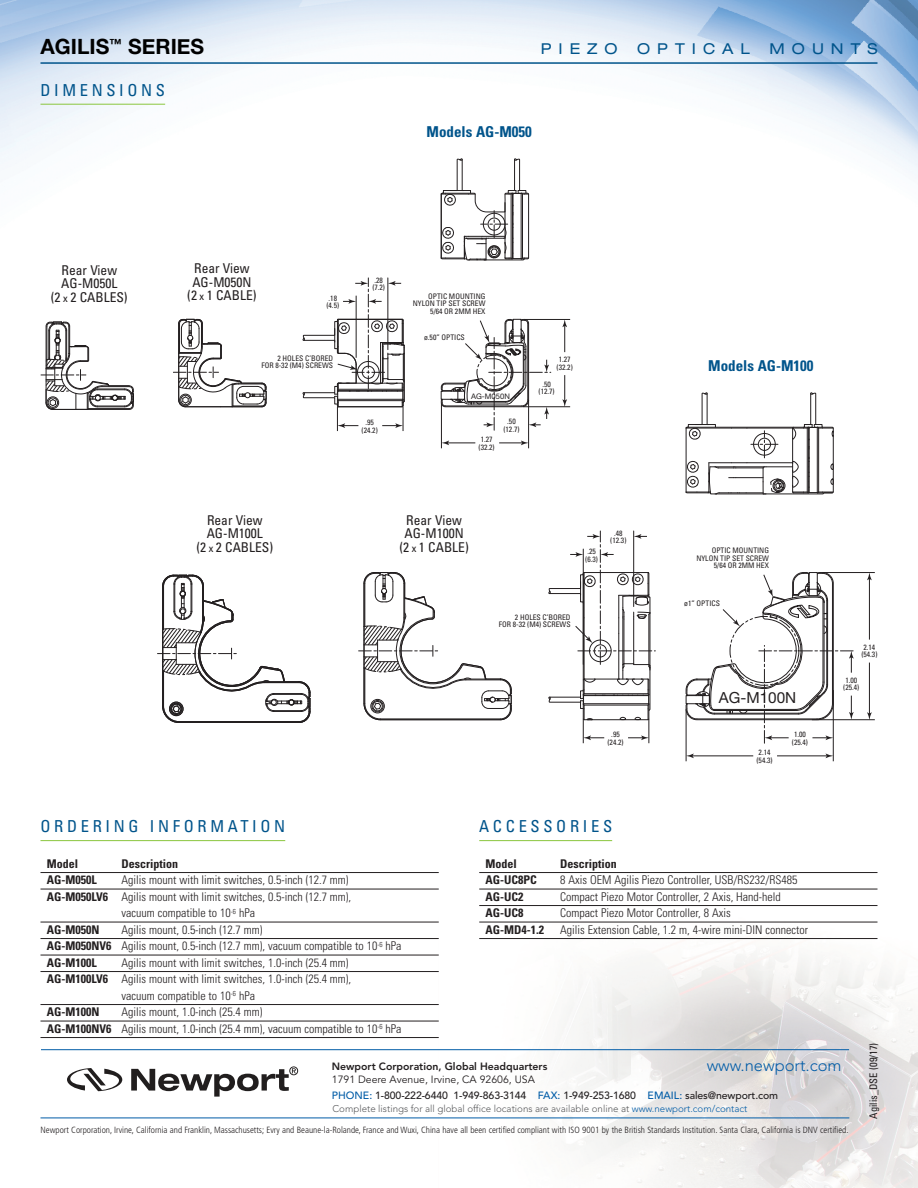
<style>
.page{position:relative;width:918px;height:1188px;background:#fff}
.page>*{position:absolute;margin:0;border:0;box-sizing:border-box;transform-origin:0 0}
.t1{font:700 21px "Helvetica Neue";color:#000}
.t2{font:condensed 16.5px "Univers";letter-spacing:.22em;color:#00548b}
.t3{font:300 16.5px "Avenir";color:#015ca7}
.t4{font:15.3px "Helvetica Neue";color:#231f20}
.t5{font:700 condensed 15px "Univers";color:#00548b}
.t6{font:expanded 15px "Helvetica Neue";letter-spacing:.47em;color:#00548b}
.t7{font:condensed 13.5px/13.5px "Univers";color:#231f20;text-align:center}
.t8{font:300 condensed 12px/16.5px "Univers";color:#231f20}
.t9{font:700 condensed 12px "Univers";color:#231f20}
.t10{font:500 10.5px/16.5px "Avenir";letter-spacing:-.01em;color:#231f20}
.t11{font:800 10.5px "Avenir";color:#231f20}
.t12{font:condensed 10.5px "Univers";color:#231f20}
.t13{font:300 9.75px "Avenir";color:#57585a}
.t14{font:300 condensed 9px "Frutiger";color:#231f20}
.t15{font:condensed 7.65px/7.6px "Univers";color:#231f20}
.t16{font:7.65px "Helvetica Neue";color:#231f20}
.s1{font-size:10.5px}
.s2{font-weight:700}
.s3{font-weight:400}
.s4{color:#015ca7}
</style>
<div class="page">
<img style="left:0;top:0;width:918px;height:177px">
<img style="left:439px;top:888px;width:479px;height:300px">
<hr style="left:41px;top:1049px;width:808px;height:1px;background:#015ca7">
<hr style="left:40px;top:1117px;width:809px;height:1px;background:#015ca7">
<svg style="left:67px;top:1068px;width:55px;height:23px"></svg>
<svg style="left:131px;top:1066px;width:167px;height:31px"></svg>
<hr style="left:40px;top:62px;width:838px;height:2px;background:#00548b">
<hr style="left:40px;top:840px;width:245px;height:1px;background:#8bc63e">
<hr style="left:40px;top:872px;width:399px;height:1px;background:#231f20">
<hr style="left:40px;top:889px;width:399px;height:1px;background:#231f20">
<hr style="left:40px;top:922px;width:399px;height:1px;background:#231f20">
<hr style="left:40px;top:938px;width:399px;height:1px;background:#231f20">
<hr style="left:40px;top:955px;width:399px;height:1px;background:#231f20">
<hr style="left:40px;top:971px;width:399px;height:1px;background:#231f20">
<hr style="left:40px;top:1004px;width:399px;height:1px;background:#231f20">
<hr style="left:40px;top:1021px;width:399px;height:1px;background:#231f20">
<hr style="left:40px;top:1037px;width:399px;height:1px;background:#231f20">
<hr style="left:479px;top:840px;width:133px;height:1px;background:#8bc63e">
<hr style="left:479px;top:872px;width:399px;height:1px;background:#231f20">
<hr style="left:479px;top:889px;width:399px;height:1px;background:#231f20">
<hr style="left:479px;top:905px;width:399px;height:1px;background:#231f20">
<hr style="left:479px;top:922px;width:399px;height:1px;background:#231f20">
<hr style="left:479px;top:938px;width:399px;height:1px;background:#231f20">
<hr style="left:40px;top:104px;width:125px;height:1px;background:#8bc63e">
<svg style="left:685px;top:392px;width:149px;height:103px"></svg>
<hr style="left:812px;top:719px;width:63px;height:1px;background:#231f20">
<hr style="left:822px;top:572px;width:53px;height:1px;background:#231f20">
<hr style="left:869px;top:578px;width:1px;height:62px;background:#231f20">
<hr style="left:869px;top:663px;width:1px;height:52px;background:#231f20">
<svg style="left:867px;top:712px;width:5px;height:8px"></svg>
<svg style="left:867px;top:573px;width:5px;height:7px"></svg>
<hr style="left:686px;top:709px;width:1px;height:52px;background:#231f20">
<hr style="left:777px;top:756px;width:51px;height:1px;background:#231f20">
<hr style="left:692px;top:756px;width:61px;height:1px;background:#231f20">
<svg style="left:826px;top:754px;width:7px;height:4px"></svg>
<svg style="left:686px;top:754px;width:8px;height:4px"></svg>
<hr style="left:833px;top:690px;width:1px;height:71px;background:#231f20">
<svg style="left:685px;top:572px;width:171px;height:171px"></svg>
<svg style="left:548px;top:531px;width:107px;height:212px"></svg>
<hr style="left:633px;top:531px;width:1px;height:76px;background:#231f20">
<svg style="left:359px;top:572px;width:153px;height:148px"></svg>
<div style="left:173px;top:158px;width:400px;height:294px;background:#fff"></div>
<hr style="left:441px;top:404px;width:1px;height:44px;background:#231f20">
<svg style="left:499px;top:441px;width:29px;height:4px"></svg>
<svg style="left:441px;top:441px;width:34px;height:4px"></svg>
<hr style="left:528px;top:400px;width:1px;height:48px;background:#231f20">
<hr style="left:523px;top:406px;width:47px;height:1px;background:#231f20">
<hr style="left:524px;top:319px;width:46px;height:1px;background:#231f20">
<svg style="left:562px;top:375px;width:5px;height:32px"></svg>
<svg style="left:562px;top:320px;width:5px;height:32px"></svg>
<svg style="left:440px;top:319px;width:111px;height:111px"></svg>
<svg style="left:173px;top:319px;width:94px;height:88px"></svg>
<svg style="left:440px;top:158px;width:89px;height:103px"></svg>
<svg style="left:302px;top:278px;width:103px;height:153px"></svg>
<svg style="left:40px;top:321px;width:94px;height:89px"></svg>
<svg style="left:157px;top:574px;width:154px;height:149px"></svg>
<h1 class="t1" style="left:40px;top:34px;width:165px">AGILIS<sup>™</sup> SERIES</h1>
<p class="t6" style="left:541px;top:43px;width:78px">PIEZO</p>
<p class="t6" style="left:637px;top:43px;width:114px">OPTICAL</p>
<p class="t6" style="left:770px;top:43px;width:109px">MOUNTS</p>
<h2 class="t2" style="left:40px;top:84px;width:126px">DIMENSIONS</h2>
<p class="t5" style="left:427px;top:126px;width:107px">Models AG-M050</p>
<p class="t7" style="left:51px;top:264px;width:78px">Rear View<br>AG-M050L<br>(2 <span class="s1">x</span> 2 CABLES)</p>
<p class="t7" style="left:187px;top:263px;width:71px">Rear View<br>AG-M050N (2 <span class="s1">x</span> 1 CABLE)</p>
<p class="t15" style="left:326px;top:295px;width:14px">.18 (4.5)</p>
<p class="t15" style="left:261px;top:355px;width:73px;text-align:right">2 HOLES C’BORED<br>FOR 8-32 (M4) SCREWS</p>
<p class="t15" style="left:372px;top:277px;width:14px">.28 (7.2)</p>
<p class="t15" style="left:362px;top:419px;width:18px;text-align:center">.95 (24.2)</p>
<p class="t15" style="left:413px;top:293px;width:74px;text-align:right">OPTIC MOUNTING<br>NYLON TIP SET SCREW<br>5/64 OR 2MM HEX</p>
<p class="t15" style="left:424px;top:334px;width:42px">ø.50” OPTICS</p>
<p class="t16" style="left:471px;top:393px;width:40px">AG-M050N</p>
<p class="t15" style="left:479px;top:436px;width:18px">1.27 (32.2)</p>
<p class="t15" style="left:503px;top:418px;width:18px;text-align:center">.50 (12.7)</p>
<p class="t15" style="left:557px;top:356px;width:18px">1.27 (32.2)</p>
<p class="t15" style="left:539px;top:381px;width:18px;text-align:center">.50 (12.7)</p>
<p class="t7" style="left:196px;top:514px;width:78px">Rear View<br>AG-M100L<br>(2 <span class="s1">x</span> 2 CABLES)</p>
<p class="t7" style="left:399px;top:514px;width:71px">Rear View<br>AG-M100N (2 <span class="s1">x</span> 1 CABLE)</p>
<p class="t15" style="left:585px;top:548px;width:14px">.25 (6.3)</p>
<p class="t15" style="left:610px;top:530px;width:18px;text-align:center">.48 (12.3)</p>
<p class="t15" style="left:499px;top:614px;width:73px;text-align:right">2 HOLES C’BORED<br>FOR 8-32 (M4) SCREWS</p>
<p class="t15" style="left:607px;top:731px;width:18px;text-align:center">.95 (24.2)</p>
<p class="t5" style="left:708px;top:360px;width:107px">Models AG-M100</p>
<p class="t15" style="left:696px;top:547px;width:74px;text-align:right">OPTIC MOUNTING<br>NYLON TIP SET SCREW<br>5/64 OR 2MM HEX</p>
<p class="t15" style="left:684px;top:600px;width:37px">ø1” OPTICS</p>
<p class="t4" style="left:719px;top:692px;width:79px">AG-M100N</p>
<p class="t15" style="left:756px;top:749px;width:18px">2.14 (54.3)</p>
<p class="t15" style="left:792px;top:731px;width:18px">1.00 (25.4)</p>
<h2 class="t2" style="left:40px;top:820px;width:246px">ORDERING INFORMATION</h2>
<p class="t9" style="left:47px;top:859px;width:33px">Model</p>
<p class="t9" style="left:122px;top:859px;width:58px">Description</p>
<p class="t9" style="left:47px;top:876px;width:51px">AG-M050L</p>
<p class="t8" style="left:122px;top:873px;width:229px">Agilis mount with limit switches, 0.5-inch (12.7 mm)</p>
<p class="t8" style="left:47px;top:890px;width:306px"><span class="s2">AG-M050LV6</span> Agilis mount with limit switches, 0.5-inch (12.7 mm),</p>
<p class="t8" style="left:122px;top:906px;width:135px">vacuum compatible to 10<sup>-6</sup> hPa</p>
<p class="t9" style="left:47px;top:925px;width:54px">AG-M050N</p>
<p class="t8" style="left:47px;top:923px;width:356px;text-indent:75px">Agilis mount, 0.5-inch (12.7 mm)<br><span class="s2">AG-M050NV6</span> Agilis mount, 0.5-inch (12.7 mm), vacuum compatible to 10<sup>-6</sup> hPa<br><span class="s2">AG-M100L</span></p>
<p class="t8" style="left:122px;top:956px;width:229px">Agilis mount with limit switches, 1.0-inch (25.4 mm)</p>
<p class="t8" style="left:47px;top:972px;width:306px"><span class="s2">AG-M100LV6</span> Agilis mount with limit switches, 1.0-inch (25.4 mm),</p>
<p class="t8" style="left:122px;top:989px;width:135px">vacuum compatible to 10<sup>-6</sup> hPa</p>
<p class="t9" style="left:47px;top:1008px;width:54px">AG-M100N</p>
<p class="t8" style="left:47px;top:1005px;width:356px;text-indent:75px">Agilis mount, 1.0-inch (25.4 mm)<br><span class="s2">AG-M100NV6</span> Agilis mount, 1.0-inch (25.4 mm), vacuum compatible to 10<sup>-6</sup> hPa</p>
<h2 class="t2" style="left:479px;top:820px;width:134px">ACCESSORIES</h2>
<p class="t9" style="left:486px;top:859px;width:33px">Model</p>
<p class="t9" style="left:560px;top:859px;width:58px">Description</p>
<p class="t9" style="left:486px;top:876px;width:53px">AG-UC8PC</p>
<p class="t8" style="left:560px;top:873px;width:239px">8 Axis OEM Agilis Piezo Controller, USB/RS232/RS485</p>
<p class="t9" style="left:486px;top:892px;width:39px">AG-UC2</p>
<p class="t8" style="left:560px;top:890px;width:222px">Compact Piezo Motor Controller, 2 Axis, Hand-held</p>
<p class="t9" style="left:486px;top:909px;width:39px">AG-UC8</p>
<p class="t8" style="left:560px;top:906px;width:172px">Compact Piezo Motor Controller, 8 Axis</p>
<p class="t9" style="left:486px;top:925px;width:60px">AG-MD4-1.2</p>
<p class="t8" style="left:560px;top:923px;width:249px">Agilis Extension Cable, 1.2 m, 4-wire mini-DIN connector</p>
<p class="t15" style="left:861px;top:644px;width:18px">2.14 (54.3)</p>
<p class="t15" style="left:843px;top:677px;width:18px">1.00 (25.4)</p>
<p class="t11" style="left:332px;top:1062px;width:217px">Newport Corporation, Global Headquarters</p>
<h2 class="t3" style="left:707px;top:1059px;width:136px">www.newport.com</h2>
<p class="t10" style="left:332px;top:1072px;width:448px"><span class="s3">1791 Deere Avenue, Irvine, CA 92606, USA<br></span><span class="s4">PHONE:</span> 1-800-222-6440 1-949-863-3144 <span class="s4">FAX:</span> 1-949-253-1680 <span class="s4">EMAIL:</span> sales@newport.com</p>
<p class="t13" style="left:332px;top:1105px;width:417px">Complete listings for all global office locations are available online at <span class="s4">www.newport.com/contact</span></p>
<p class="t14" style="left:40px;top:1126px;width:810px">Newport Corporation, Irvine, California and Franklin, Massachusetts; Evry and Beaune-la-Rolande, France and Wuxi, China have all been certified compliant with ISO 9001 by the British Standards Institution. Santa Clara, California is DNV certified.</p>
<p class="t12" style="left:870px;top:1119px;width:78px;rotate:-90deg">Agilis_DSE (09/17)</p>
</div>
